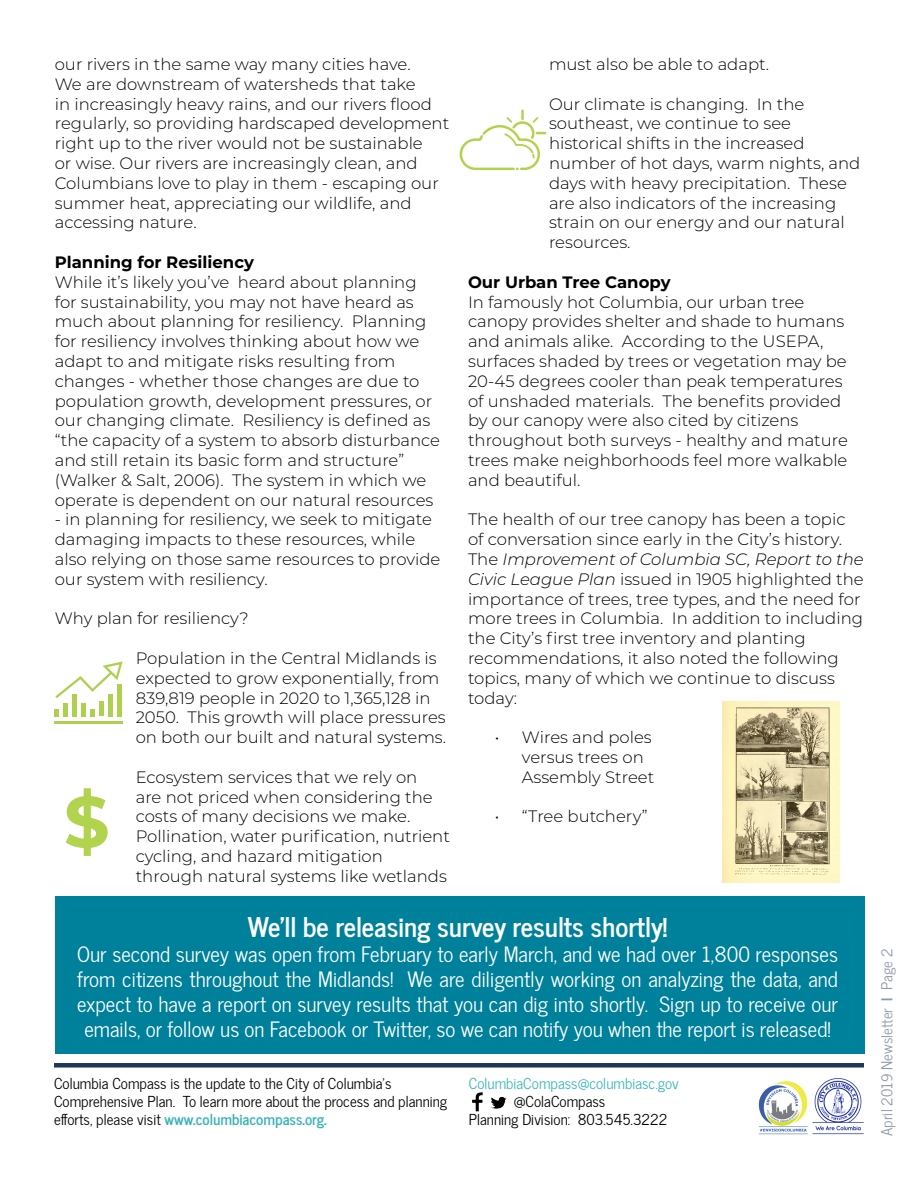
<style>
.page{position:relative;width:918px;height:1188px;background:#fff}
.page>*{position:absolute;margin:0;border:0;box-sizing:border-box;transform-origin:0 0}
.t1{font:700 72px "Montserrat";color:#b1d34e}
.t2{font:700 27px "News Cycle";color:#fff}
.t3{font:21px/25.2px "News Cycle";color:#fff;text-align:center}
.t4{font:300 16.5px/19.8px "Montserrat";color:#000}
.t5{font:700 16.5px "Montserrat";color:#000}
.t6{font:15px/18px "News Cycle";color:#000}
.t7{font:15px "News Cycle";color:#3cb4ba}
.t8{font:15px "News Cycle";color:#8e9ba8}
.s1{font-style:italic}
.s2{font-weight:700;color:#3cb4ba}
.s3{font-weight:700}
</style>
<div class="page">
<img style="left:812px;top:1078px;width:52px;height:57px">
<img style="left:758px;top:1081px;width:50px;height:54px">
<div style="left:54px;top:1063px;width:810px;height:5px;background:#1d3759"></div>
<img style="left:491px;top:1096px;width:16px;height:13px">
<img style="left:472px;top:1093px;width:11px;height:19px">
<div style="left:55px;top:896px;width:810px;height:158px;background:#00819b"></div>
<svg style="left:55px;top:662px;width:68px;height:36px"></svg>
<hr style="left:54px;top:721px;width:68px;height:2px;background:#add14f">
<svg style="left:54px;top:709px;width:5px;height:7px"></svg>
<div style="left:63px;top:703px;width:5px;height:13px;background:#add14f"></div>
<div style="left:81px;top:703px;width:5px;height:13px;background:#add14f"></div>
<svg style="left:90px;top:709px;width:5px;height:7px"></svg>
<div style="left:99px;top:702px;width:5px;height:14px;background:#add14f"></div>
<div style="left:108px;top:694px;width:5px;height:22px;background:#add14f"></div>
<div style="left:117px;top:684px;width:5px;height:32px;background:#add14f"></div>
<div style="left:72px;top:694px;width:5px;height:22px;background:#add14f"></div>
<svg style="left:460px;top:110px;width:86px;height:60px"></svg>
<img style="left:723px;top:702px;width:117px;height:181px">
<p class="t4" style="left:55px;top:54px;width:396px">our rivers in the same way many cities have.<br>We are downstream of watersheds that take<br>in increasingly heavy rains, and our rivers flood regularly, so providing hardscaped development right up to the river would not be sustainable<br>or wise. Our rivers are increasingly clean, and Columbians love to play in them - escaping our summer heat, appreciating our wildlife, and accessing nature.</p>
<p class="t5" style="left:55px;top:250px;width:201px">Planning for Resiliency</p>
<p class="t4" style="left:55px;top:271px;width:387px">While it’s likely you’ve heard about planning for sustainability, you may not have heard as much about planning for resiliency. Planning for resiliency involves thinking about how we adapt to and mitigate risks resulting from changes - whether those changes are due to population growth, development pressures, or our changing climate. Resiliency is defined as “the capacity of a system to absorb disturbance and still retain its basic form and structure” (Walker &amp; Salt, 2006). The system in which we operate is dependent on our natural resources</p>
<p class="t4" style="left:55px;top:509px;width:387px">- in planning for resiliency, we seek to mitigate damaging impacts to these resources, while also relying on those same resources to provide our system with resiliency.</p>
<p class="t4" style="left:55px;top:608px;width:196px">Why plan for resiliency?</p>
<p class="t4" style="left:136px;top:648px;width:312px">Population in the Central Midlands is expected to grow exponentially, from 839,819 people in 2020 to 1,365,128 in 2050. This growth will place pressures on both our built and natural systems.</p>
<p class="t4" style="left:136px;top:766px;width:316px">Ecosystem services that we rely on<br>are not priced when considering the costs of many decisions we make.<br>Pollination, water purification, nutrient cycling, and hazard mitigation through natural systems like wetlands</p>
<h1 class="t1" style="left:64px;top:770px;width:47px">$</h1>
<p class="t4" style="left:549px;top:54px;width:222px">must also be able to adapt.</p>
<p class="t4" style="left:549px;top:93px;width:313px">Our climate is changing. In the southeast, we continue to see historical shifts in the increased number of hot days, warm nights, and days with heavy precipitation. These are also indicators of the increasing strain on our energy and our natural resources.</p>
<p class="t5" style="left:468px;top:270px;width:204px">Our Urban Tree Canopy</p>
<p class="t4" style="left:468px;top:291px;width:382px">In famously hot Columbia, our urban tree canopy provides shelter and shade to humans and animals alike. According to the USEPA, surfaces shaded by trees or vegetation may be 20-45 degrees cooler than peak temperatures of unshaded materials. The benefits provided by our canopy were also cited by citizens throughout both surveys - healthy and mature trees make neighborhoods feel more walkable and beautiful.</p>
<p class="t4" style="left:468px;top:509px;width:397px">The health of our tree canopy has been a topic of conversation since early in the City’s history.<br>The <span class="s1">Improvement of Columbia SC, Report to the Civic League Plan</span> issued in 1905 highlighted the importance of trees, tree types, and the need for more trees in Columbia. In addition to including the City’s first tree inventory and planting recommendations, it also noted the following topics, many of which we continue to discuss today:</p>
<p class="t4" style="left:522px;top:727px;width:134px;text-indent:-27px">• Wires and poles versus trees on<br>Assembly Street</p>
<p class="t4" style="left:495px;top:806px;width:154px">• “Tree butchery”</p>
<h2 class="t2" style="left:248px;top:903px;width:421px">We’ll be releasing survey results shortly!</h2>
<p class="t3" style="left:77px;top:940px;width:762px">Our second survey was open from February to early March, and we had over 1,800 responses from citizens throughout the Midlands! We are diligently working on analyzing the data, and expect to have a report on survey results that you can dig into shortly. Sign up to receive our emails, or follow us on Facebook or Twitter, so we can notify you when the report is released!</p>
<p class="t6" style="left:54px;top:1073px;width:395px">Columbia Compass is the update to the City of Columbia’s<br>Comprehensive Plan. To learn more about the process and planning efforts, please visit <span class="s2">www.columbiacompass.org.</span></p>
<p class="t7" style="left:469px;top:1070px;width:212px">ColumbiaCompass@columbiasc.gov</p>
<p class="t6" style="left:469px;top:1091px;width:200px;text-indent:45px">@ColaCompass<br>Planning Division: 803.545.3222</p>
<p class="t8" style="left:874px;top:1136px;width:189px;rotate:-90deg">April 2019 Newsletter <span class="s3">I</span> Page 2</p>
</div>
